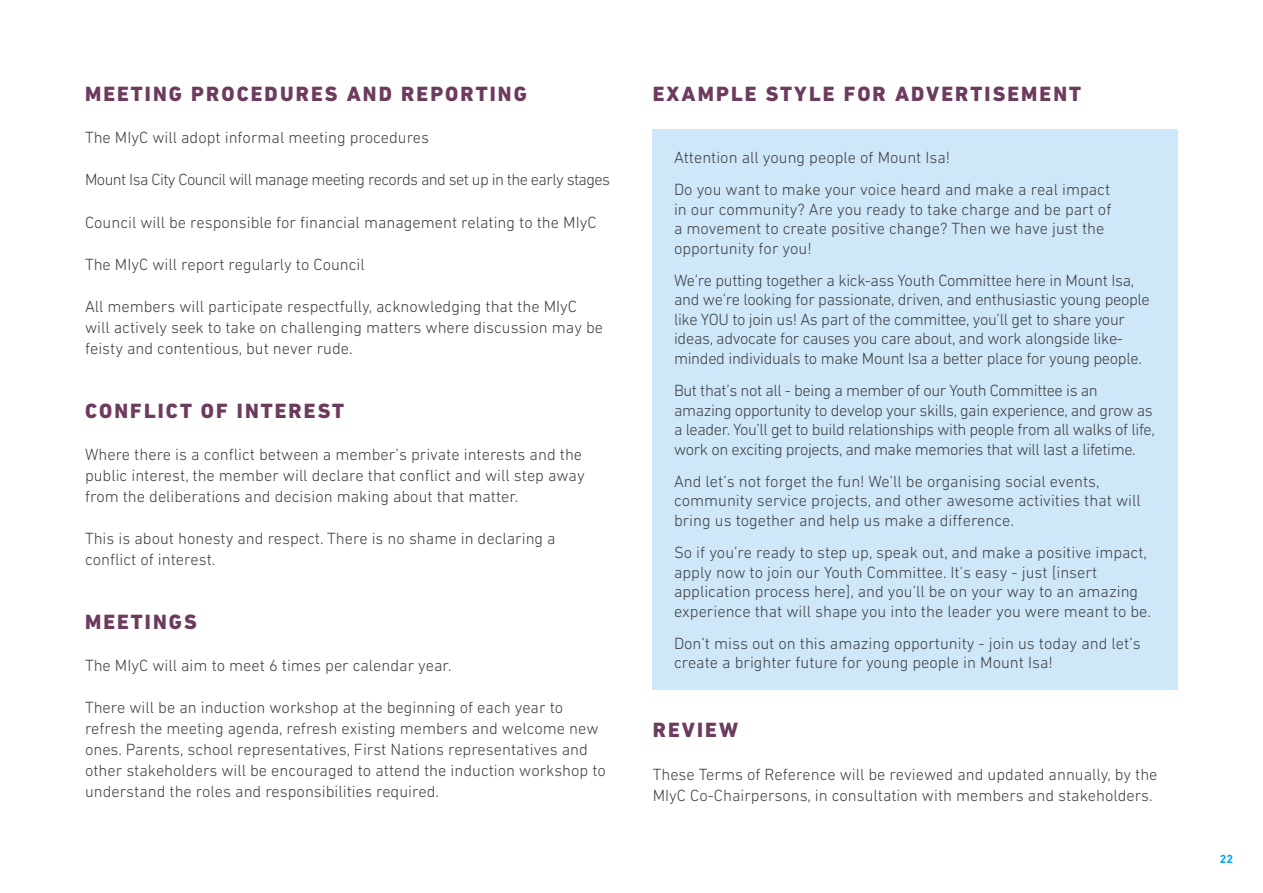
<style>
.page{position:relative;width:1263px;height:893px;background:#fff}
.page>*{position:absolute;margin:0;border:0;box-sizing:border-box;transform-origin:0 0}
.t1{font:800 21px "DIN Next LT Pro";letter-spacing:.1em;color:#6c3b5d}
.t2{font:300 16.5px/21px "DIN Next LT Pro";color:#414042}
.t3{font:300 16.5px/19.5px "DIN Next LT Pro";letter-spacing:-.02em;color:#414042}
.t4{font:300 16.5px/19.5px "DIN Next LT Pro";letter-spacing:-.025em;color:#414042}
.t5{font:300 16.5px "DIN Next LT Pro";letter-spacing:-.035em;color:#414042}
.t6{font:700 12px "DIN Next LT Pro";color:#00aae7}
</style>
<div class="page">
<div style="left:653px;top:129px;width:525px;height:561px;background:#cee8f9"></div>
<p class="t1" style="left:85px;top:81px;width:443px">MEETING PROCEDURES AND REPORTING</p>
<p class="t2" style="left:85px;top:127px;width:346px">The MIyC will adopt informal meeting procedures</p>
<p class="t5" style="left:85px;top:170px;width:526px">Mount Isa City Council will manage meeting records and set up in the early stages</p>
<p class="t2" style="left:85px;top:211px;width:513px">Council will be responsible for financial management relating to the MIyC</p>
<p class="t2" style="left:85px;top:254px;width:281px">The MIyC will report regularly to Council</p>
<p class="t2" style="left:85px;top:296px;width:520px">All members will participate respectfully, acknowledging that the MIyC will actively seek to take on challenging matters where discussion may be feisty and contentious, but never rude.</p>
<p class="t1" style="left:85px;top:398px;width:261px">CONFLICT OF INTEREST</p>
<p class="t2" style="left:85px;top:444px;width:501px">Where there is a conflict between a member’s private interests and the public interest, the member will declare that conflict and will step away from the deliberations and decision making about that matter.</p>
<p class="t2" style="left:85px;top:528px;width:472px">This is about honesty and respect. There is no shame in declaring a conflict of interest.</p>
<p class="t1" style="left:85px;top:609px;width:113px">MEETINGS</p>
<p class="t2" style="left:85px;top:655px;width:368px">The MIyC will aim to meet 6 times per calendar year.</p>
<p class="t2" style="left:85px;top:697px;width:522px">There will be an induction workshop at the beginning of each year to refresh the meeting agenda, refresh existing members and welcome new ones. Parents, school representatives, First Nations representatives and other stakeholders will be encouraged to attend the induction workshop to understand the roles and responsibilities required.</p>
<p class="t1" style="left:653px;top:81px;width:430px">EXAMPLE STYLE FOR ADVERTISEMENT</p>
<p class="t2" style="left:674px;top:141px;width:438px;line-height:32.2px">Attention all young people of Mount Isa!<br>Do you want to make your voice heard and make a real impact</p>
<p class="t2" style="left:674px;top:199px;width:439px;line-height:19.5px">in our community? Are you ready to take charge and be part of a movement to create positive change? Then we have just the opportunity for you!</p>
<p class="t3" style="left:674px;top:270px;width:477px">We’re putting together a kick-ass Youth Committee here in Mount Isa, and we’re looking for passionate, driven, and enthusiastic young people like YOU to join us! As part of the committee, you’ll get to share your ideas, advocate for causes you care about, and work alongside like&shy;minded individuals to make Mount Isa a better place for young people.</p>
<p class="t4" style="left:674px;top:381px;width:482px">But that’s not all - being a member of our Youth Committee is an amazing opportunity to develop your skills, gain experience, and grow as a leader. You’ll get to build relationships with people from all walks of life, work on exciting projects, and make memories that will last a lifetime.</p>
<p class="t2" style="left:674px;top:471px;width:468px;line-height:19.5px">And let’s not forget the fun! We’ll be organising social events, community service projects, and other awesome activities that will bring us together and help us make a difference.</p>
<p class="t2" style="left:674px;top:543px;width:479px;line-height:19.5px">So if you’re ready to step up, speak out, and make a positive impact, apply now to join our Youth Committee. It’s easy - just [insert application process here], and you’ll be on your way to an amazing experience that will shape you into the leader you were meant to be.</p>
<p class="t2" style="left:674px;top:633px;width:468px;line-height:19.5px">Don’t miss out on this amazing opportunity - join us today and let’s create a brighter future for young people in Mount Isa!</p>
<p class="t1" style="left:653px;top:718px;width:87px">REVIEW</p>
<p class="t2" style="left:653px;top:763px;width:506px">These Terms of Reference will be reviewed and updated annually, by the<br>MIyC Co-Chairpersons, in consultation with members and stakeholders.</p>
<p class="t6" style="left:1220px;top:852px;width:15px">22</p>
</div>
